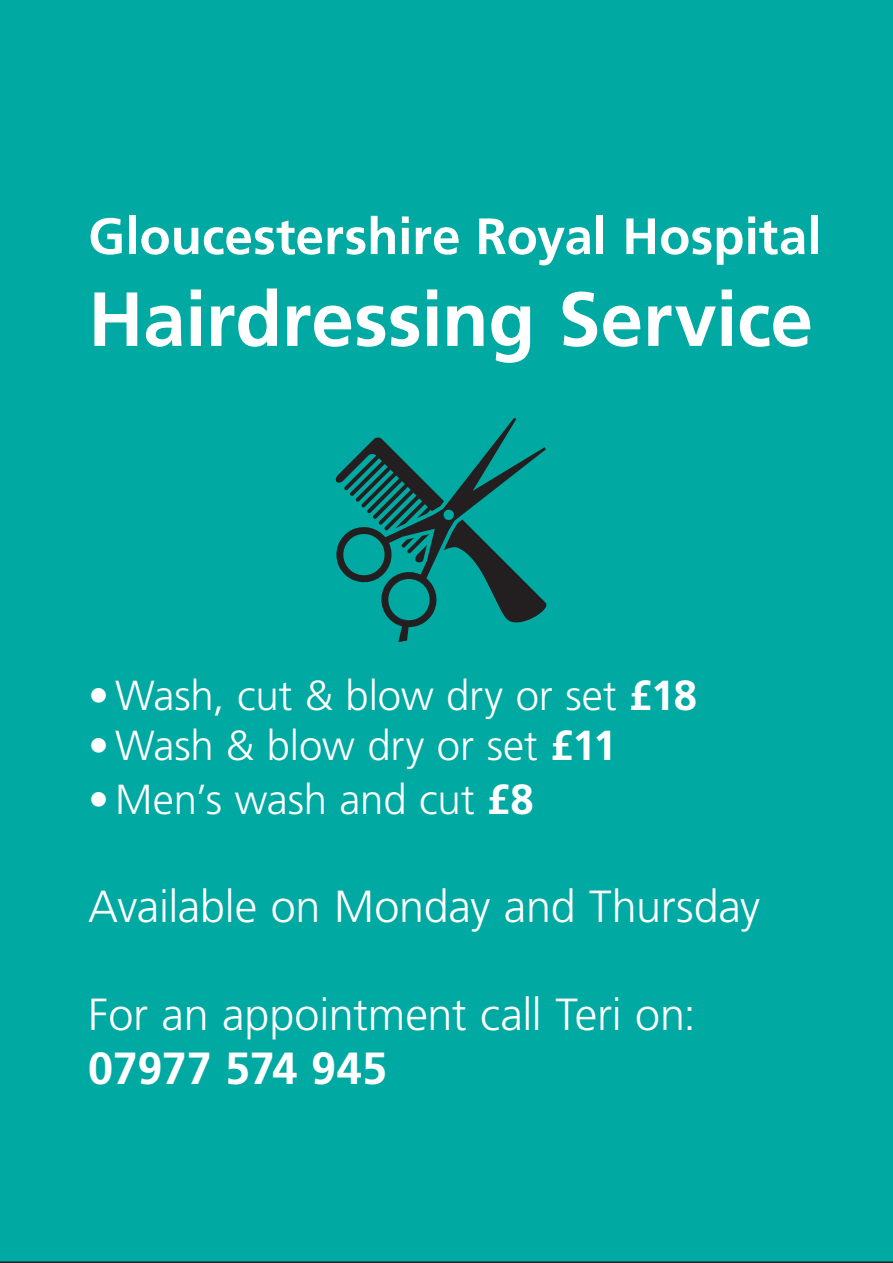
<style>
.page{position:relative;width:893px;height:1263px;background:#00a9a2}
.page>*{position:absolute;margin:0;border:0;box-sizing:border-box;transform-origin:0 0}
.t1{font:700 76.5px "Frutiger LT Std";letter-spacing:-.005em;color:#fff}
.t2{font:700 51px "Frutiger LT Std";color:#fff}
.t3{font:300 45px "Frutiger LT Std";letter-spacing:-.005em;color:#fff}
.t4{font:700 45px "Frutiger LT Std";letter-spacing:-.01em;color:#fff}
.t5{font:300 42px "Frutiger LT Std";letter-spacing:-.005em;color:#fff}
.s1{font-weight:700}
</style>
<div class="page">
<svg style="left:336px;top:419px;width:210px;height:223px;background:#088681"></svg>
<p class="t2" style="left:88px;top:206px;width:735px">Gloucestershire Royal Hospital</p>
<h1 class="t1" style="left:88px;top:274px;width:726px">Hairdressing Service</h1>
<p class="t5" style="left:88px;top:671px;width:610px">•Wash, cut &amp; blow dry or set <span class="s1">£18</span></p>
<p class="t5" style="left:88px;top:722px;width:530px">•Wash &amp; blow dry or set <span class="s1">£11</span></p>
<p class="t5" style="left:88px;top:776px;width:447px">•Men’s wash and cut <span class="s1">£8</span></p>
<p class="t3" style="left:88px;top:881px;width:673px">Available on Monday and Thursday</p>
<p class="t3" style="left:88px;top:989px;width:609px">For an appointment call Teri on:</p>
<p class="t4" style="left:88px;top:1042px;width:300px">07977 574 945</p>
</div>
